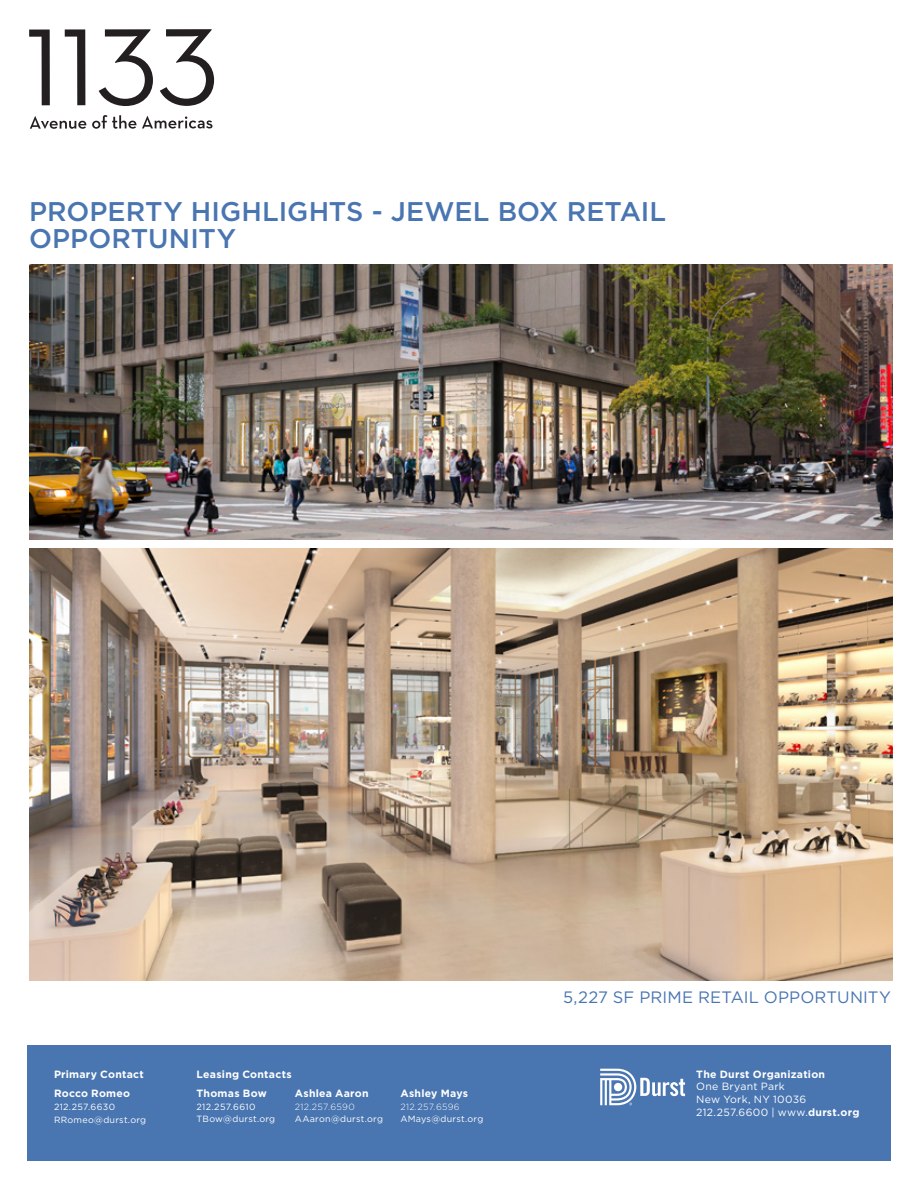
<style>
.page{position:relative;width:918px;height:1188px;background:#fff}
.page>*{position:absolute;margin:0;border:0;box-sizing:border-box;transform-origin:0 0}
.Body{font:500 27px/27px "Gotham";letter-spacing:.005em;color:#4975b1}
.Body-2{font:16.5px "Gotham";letter-spacing:.01em;color:#4975b1}
.t1{font:700 10.5px/19.5px "Gotham";letter-spacing:.025em;color:#fff}
.t2{font:10.5px/12.8px "Gotham";letter-spacing:.03em;color:#fff}
.t3{font:9px/12.8px "Gotham";letter-spacing:.03em;color:#fff}
.t4{font:300 9px "Gotham";letter-spacing:.03em;color:#fff}
.s1{font-weight:700}
</style>
<div class="page">
<svg style="left:29px;top:29px;width:185px;height:77px"></svg>
<svg style="left:30px;top:115px;width:182px;height:14px"></svg>
<div style="left:27px;top:1045px;width:864px;height:116px;background:#4975b1"></div>
<svg style="left:600px;top:1069px;width:85px;height:36px"></svg>
<img style="left:29px;top:265px;width:863px;height:275px">
<img style="left:29px;top:548px;width:863px;height:432px">
<p class="Body" style="left:29px;top:197px;width:639px">PROPERTY HIGHLIGHTS - JEWEL BOX RETAIL<br>OPPORTUNITY</p>
<p class="t1" style="left:54px;top:1064px;width:91px">Primary Contact<br>Rocco Romeo</p>
<p class="t3" style="left:54px;top:1100px;width:94px">212.257.6630<br>RRomeo@durst.org</p>
<p class="t1" style="left:197px;top:1064px;width:97px">Leasing Contacts</p>
<p class="t1" style="left:197px;top:1083px;width:72px">Thomas Bow</p>
<p class="t3" style="left:197px;top:1100px;width:80px">212.257.6610<br>TBow@durst.org</p>
<p class="t1" style="left:295px;top:1083px;width:75px">Ashlea Aaron</p>
<p class="t4" style="left:295px;top:1101px;width:61px">212.257.6590</p>
<p class="t3" style="left:295px;top:1113px;width:90px">AAaron@durst.org</p>
<p class="t1" style="left:400px;top:1083px;width:69px">Ashley Mays</p>
<p class="t4" style="left:400px;top:1101px;width:61px">212.257.6596</p>
<p class="t3" style="left:400px;top:1113px;width:84px">AMays@durst.org</p>
<p class="Body-2" style="left:563px;top:986px;width:329px">5,227 SF PRIME RETAIL OPPORTUNITY</p>
<p class="t1" style="left:696px;top:1064px;width:130px">The Durst Organization</p>
<p class="t2" style="left:696px;top:1080px;width:165px">One Bryant Park<br>New York, NY 10036<br>212.257.6600 | www.<span class="s1">durst.org</span></p>
</div>
